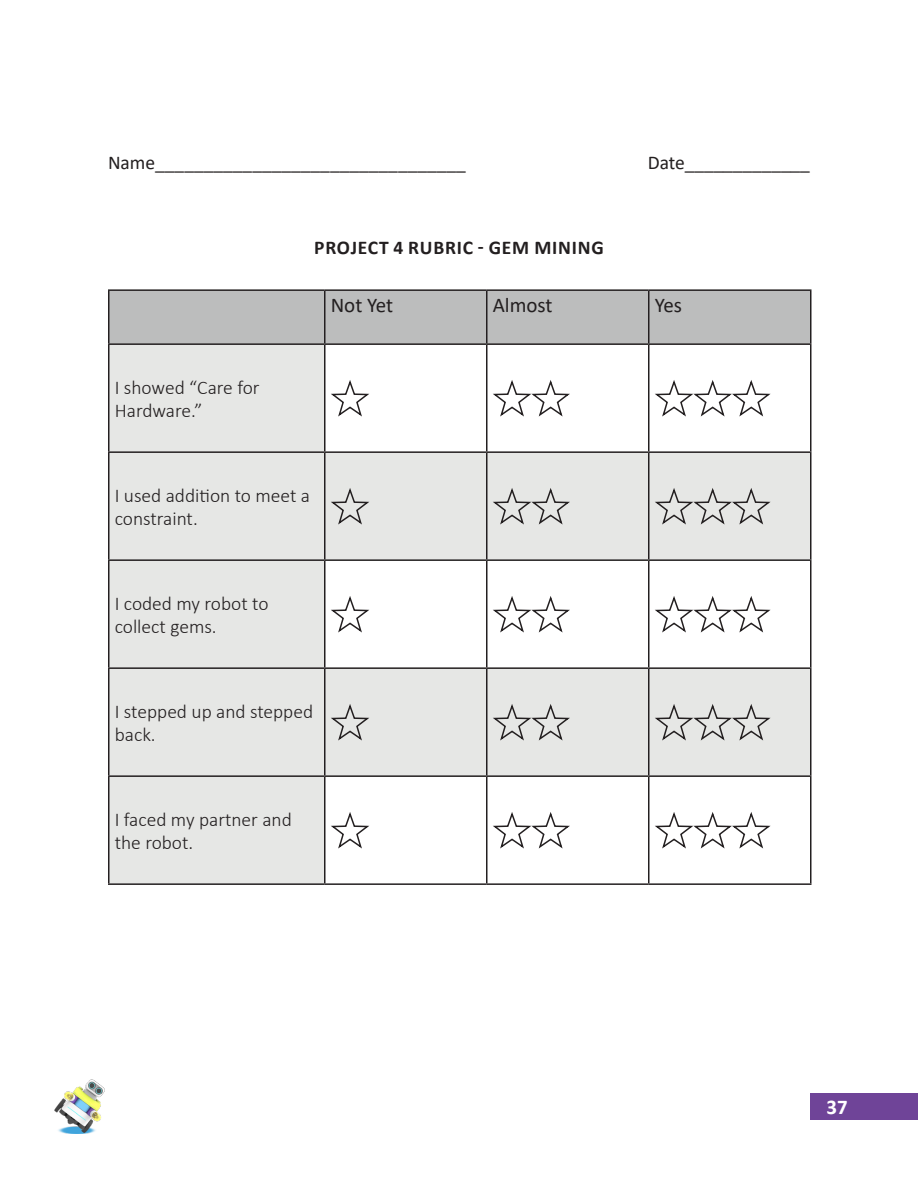
<style>
.page{position:relative;width:918px;height:1188px;background:#fff}
.page>*{position:absolute;margin:0;border:0;box-sizing:border-box;transform-origin:0 0}
.Table_Header_Text_2{font:21px "Calibri";color:#231f20}
.t1{font:700 21px "Calibri";color:#fff}
.Table_Body_Text_2__L{font:300 19.5px/23.4px "Calibri";color:#231f20}
.Body_Text_1{font:19.5px "Calibri";color:#231f20}
.Body_Text_1-2{font:700 19.5px "Calibri";letter-spacing:.04em;color:#231f20}
</style>
<div class="page">
<div style="left:810px;top:1094px;width:108px;height:26px;background:#6f4498"></div>
<img style="left:54px;top:1080px;width:51px;height:54px">
<div style="left:110px;top:291px;width:700px;height:52px;background:#bcbdbd"></div>
<svg style="left:110px;top:345px;width:700px;height:538px;fill:#e6e7e5"></svg>
<hr style="left:108px;top:289px;width:217px;height:2px;background:#231f20">
<hr style="left:108px;top:291px;width:2px;height:52px;background:#231f20">
<hr style="left:325px;top:289px;width:162px;height:2px;background:#231f20">
<hr style="left:324px;top:291px;width:2px;height:52px;background:#231f20">
<hr style="left:487px;top:289px;width:162px;height:2px;background:#231f20">
<hr style="left:486px;top:291px;width:2px;height:52px;background:#231f20">
<hr style="left:649px;top:289px;width:163px;height:2px;background:#231f20">
<hr style="left:648px;top:291px;width:2px;height:52px;background:#231f20">
<hr style="left:810px;top:291px;width:2px;height:52px;background:#231f20">
<hr style="left:108px;top:343px;width:217px;height:2px;background:#231f20">
<hr style="left:108px;top:345px;width:2px;height:106px;background:#231f20">
<hr style="left:325px;top:343px;width:162px;height:2px;background:#231f20">
<hr style="left:324px;top:345px;width:2px;height:106px;background:#231f20">
<hr style="left:487px;top:343px;width:162px;height:2px;background:#231f20">
<hr style="left:486px;top:345px;width:2px;height:106px;background:#231f20">
<hr style="left:649px;top:343px;width:163px;height:2px;background:#231f20">
<hr style="left:648px;top:345px;width:2px;height:106px;background:#231f20">
<hr style="left:810px;top:345px;width:2px;height:106px;background:#231f20">
<hr style="left:108px;top:451px;width:217px;height:2px;background:#231f20">
<hr style="left:108px;top:453px;width:2px;height:106px;background:#231f20">
<hr style="left:325px;top:451px;width:162px;height:2px;background:#231f20">
<hr style="left:324px;top:453px;width:2px;height:106px;background:#231f20">
<hr style="left:487px;top:451px;width:162px;height:2px;background:#231f20">
<hr style="left:486px;top:453px;width:2px;height:106px;background:#231f20">
<hr style="left:649px;top:451px;width:163px;height:2px;background:#231f20">
<hr style="left:648px;top:453px;width:2px;height:106px;background:#231f20">
<hr style="left:810px;top:453px;width:2px;height:106px;background:#231f20">
<hr style="left:108px;top:559px;width:217px;height:2px;background:#231f20">
<hr style="left:108px;top:561px;width:2px;height:106px;background:#231f20">
<hr style="left:325px;top:559px;width:162px;height:2px;background:#231f20">
<hr style="left:324px;top:561px;width:2px;height:106px;background:#231f20">
<hr style="left:487px;top:559px;width:162px;height:2px;background:#231f20">
<hr style="left:486px;top:561px;width:2px;height:106px;background:#231f20">
<hr style="left:649px;top:559px;width:163px;height:2px;background:#231f20">
<hr style="left:648px;top:561px;width:2px;height:106px;background:#231f20">
<hr style="left:810px;top:561px;width:2px;height:106px;background:#231f20">
<hr style="left:108px;top:667px;width:217px;height:2px;background:#231f20">
<hr style="left:108px;top:669px;width:2px;height:106px;background:#231f20">
<hr style="left:325px;top:667px;width:162px;height:2px;background:#231f20">
<hr style="left:324px;top:669px;width:2px;height:106px;background:#231f20">
<hr style="left:487px;top:667px;width:162px;height:2px;background:#231f20">
<hr style="left:486px;top:669px;width:2px;height:106px;background:#231f20">
<hr style="left:649px;top:667px;width:163px;height:2px;background:#231f20">
<hr style="left:648px;top:669px;width:2px;height:106px;background:#231f20">
<hr style="left:810px;top:669px;width:2px;height:106px;background:#231f20">
<hr style="left:108px;top:775px;width:217px;height:2px;background:#231f20">
<hr style="left:108px;top:777px;width:2px;height:106px;background:#231f20">
<hr style="left:325px;top:775px;width:162px;height:2px;background:#231f20">
<hr style="left:324px;top:777px;width:2px;height:106px;background:#231f20">
<hr style="left:487px;top:775px;width:162px;height:2px;background:#231f20">
<hr style="left:486px;top:777px;width:2px;height:106px;background:#231f20">
<hr style="left:649px;top:775px;width:163px;height:2px;background:#231f20">
<hr style="left:648px;top:777px;width:2px;height:106px;background:#231f20">
<hr style="left:810px;top:777px;width:2px;height:106px;background:#231f20">
<hr style="left:108px;top:883px;width:217px;height:2px;background:#231f20">
<hr style="left:325px;top:883px;width:162px;height:2px;background:#231f20">
<hr style="left:487px;top:883px;width:162px;height:2px;background:#231f20">
<hr style="left:649px;top:883px;width:163px;height:2px;background:#231f20">
<svg style="left:329px;top:380px;width:43px;height:38px"></svg>
<svg style="left:491px;top:380px;width:81px;height:38px"></svg>
<svg style="left:653px;top:380px;width:120px;height:38px"></svg>
<svg style="left:329px;top:488px;width:43px;height:38px;background:#cecfcd"></svg>
<svg style="left:491px;top:488px;width:81px;height:38px;background:#cdcdcb"></svg>
<svg style="left:653px;top:488px;width:120px;height:38px;background:#cccdcb"></svg>
<svg style="left:329px;top:596px;width:43px;height:38px"></svg>
<svg style="left:491px;top:596px;width:81px;height:38px"></svg>
<svg style="left:653px;top:596px;width:120px;height:38px"></svg>
<svg style="left:329px;top:704px;width:43px;height:38px;background:#cecfcd"></svg>
<svg style="left:491px;top:704px;width:81px;height:38px;background:#cdcdcb"></svg>
<svg style="left:653px;top:704px;width:120px;height:38px;background:#cccdcb"></svg>
<svg style="left:329px;top:812px;width:43px;height:38px"></svg>
<svg style="left:491px;top:812px;width:81px;height:38px"></svg>
<svg style="left:653px;top:812px;width:120px;height:38px"></svg>
<p class="Body_Text_1" style="left:108px;top:149px;width:359px">Name________________________________</p>
<p class="Body_Text_1" style="left:648px;top:149px;width:163px">Date_____________</p>
<p class="Body_Text_1-2" style="left:314px;top:233px;width:291px">PROJECT 4 RUBRIC - GEM MINING</p>
<p class="Table_Body_Text_2__L" style="left:115px;top:375px;width:146px">I showed “Care for<br>Hardware.”</p>
<p class="Table_Header_Text_2" style="left:331px;top:290px;width:64px">Not Yet</p>
<p class="Table_Header_Text_2" style="left:493px;top:290px;width:61px">Almost</p>
<p class="Table_Header_Text_2" style="left:655px;top:290px;width:29px">Yes</p>
<p class="Table_Body_Text_2__L" style="left:115px;top:483px;width:197px">I used addition to meet a constraint.</p>
<p class="Table_Body_Text_2__L" style="left:115px;top:591px;width:155px">I coded my robot to collect gems.</p>
<p class="Table_Body_Text_2__L" style="left:115px;top:699px;width:200px">I stepped up and stepped back.</p>
<p class="Table_Body_Text_2__L" style="left:115px;top:807px;width:179px">I faced my partner and the robot.</p>
<p class="t1" style="left:826px;top:1092px;width:23px">37</p>
</div>
